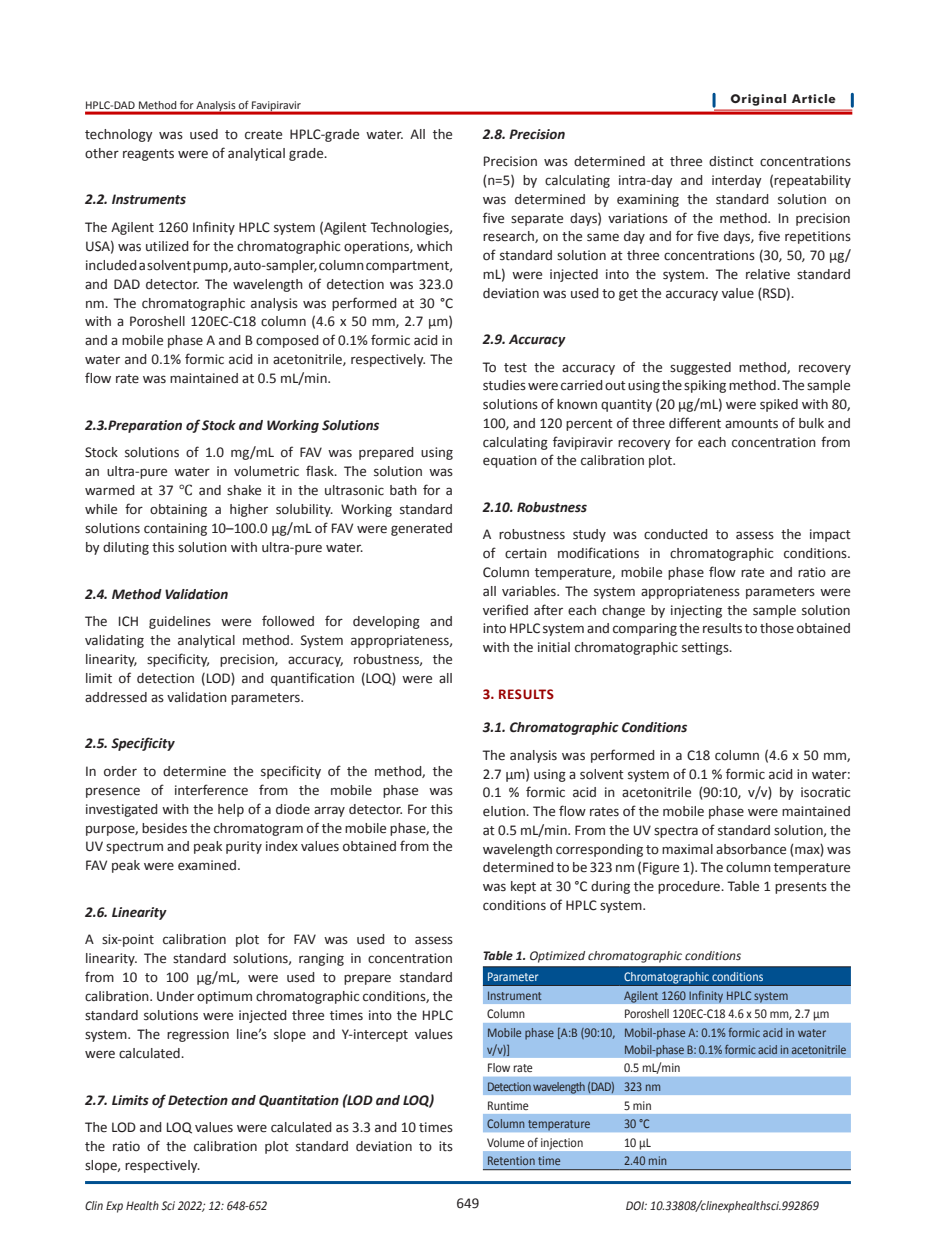
<style>
.page{position:relative;width:936px;height:1255px;background:#fff}
.page>*{position:absolute;margin:0;border:0;box-sizing:border-box;transform-origin:0 0}
.MNormal-TR{font:15px/18.9px "Calibri";color:#231f20;text-align:justify}
.t1{font:italic 700 15px "Calibri";color:#231f20}
.t2{font:700 15px "Calibri";letter-spacing:.035em;color:#9a0000}
.TabloTxt{font:13.5px/16.5px "Calibri";color:#231f20;scale:.9 1}
.TabloH{font:italic 13.5px "Calibri";color:#231f20;scale:.9 1}
.TabloH-2{font:italic 13.5px "Calibri";color:#231f20}
.TabloTxt-2{font:13.5px "Calibri";color:#fff;scale:.9 1}
.TabloTxt-3{font:13.5px "Calibri";letter-spacing:-.04em;color:#231f20;scale:.9 1}
.t3{font:12px "Calibri";color:#231f20}
.t4{font:700 12px "Futura BT";letter-spacing:.07em;color:#231f20}
.s1{font-family:"Cambria Math"}
.s2{font-weight:700}
</style>
<div class="page">
<hr style="left:85px;top:1180px;width:765px;height:3px;background:#005090">
<hr style="left:85px;top:112px;width:767px;height:3px;background:#c80000">
<svg style="left:712px;top:94px;width:3px;height:12px"></svg>
<svg style="left:850px;top:94px;width:3px;height:12px"></svg>
<hr style="left:714px;top:110px;width:138px;height:1px;background:#c80000">
<div style="left:483px;top:967px;width:367px;height:18px;background:#005090"></div>
<svg style="left:483px;top:986px;width:367px;height:183px;fill:#a0c6ee"></svg>
<hr style="left:483px;top:966px;width:136px;height:1px;background:#231f20">
<hr style="left:619px;top:966px;width:231px;height:1px;background:#231f20">
<hr style="left:483px;top:985px;width:136px;height:1px;background:#231f20">
<hr style="left:619px;top:985px;width:231px;height:1px;background:#231f20">
<hr style="left:483px;top:1169px;width:136px;height:1px;background:#231f20">
<hr style="left:619px;top:1169px;width:231px;height:1px;background:#231f20">
<p class="t3" style="left:85px;top:98px;width:217px">HPLC-DAD Method for Analysis of Favipiravir</p>
<p class="MNormal-TR" style="left:85px;top:124px;width:369px">technology was used to create HPLC-grade water. All the other reagents were of analytical grade.</p>
<h3 class="t1" style="left:85px;top:190px;width:102px">2.2. Instruments</h3>
<p class="MNormal-TR" style="left:85px;top:217px;width:369px">The Agilent 1260 Infinity HPLC system (Agilent Technologies, USA) was utilized for the chromatographic operations, which included a solvent pump, auto-sampler, column compartment, and DAD detector. The wavelength of detection was 323.0 nm. The chromatographic analysis was performed at 30 °C with a Poroshell 120EC-C18 column (4.6 x 50 mm, 2.7 µm) and a mobile phase A and B composed of 0.1% formic acid in water and 0.1% formic acid in acetonitrile, respectively. The flow rate was maintained at 0.5 mL/min.</p>
<h3 class="t1" style="left:85px;top:415px;width:296px">2.3.Preparation of Stock and Working Solutions</h3>
<p class="MNormal-TR" style="left:85px;top:442px;width:369px">Stock solutions of 1.0 mg/mL of FAV was prepared using an ultra-pure water in volumetric flask. The solution was warmed at 37 <span class="s1">℃</span> and shake it in the ultrasonic bath for a while for obtaining a higher solubility. Working standard solutions containing 10–100.0 µg/mL of FAV were generated by diluting this solution with ultra-pure water.</p>
<h3 class="t1" style="left:85px;top:584px;width:145px">2.4. Method Validation</h3>
<p class="MNormal-TR" style="left:85px;top:611px;width:369px">The ICH guidelines were followed for developing and validating the analytical method. System appropriateness, linearity, specificity, precision, accuracy, robustness, the limit of detection (LOD) and quantification (LOQ) were all addressed as validation parameters.</p>
<h3 class="t1" style="left:85px;top:734px;width:91px">2.5. Specificity</h3>
<p class="MNormal-TR" style="left:85px;top:760px;width:369px">In order to determine the specificity of the method, the presence of interference from the mobile phase was investigated with the help of a diode array detector. For this purpose, besides the chromatogram of the mobile phase, the UV spectrum and peak purity index values obtained from the FAV peak were examined.</p>
<h3 class="t1" style="left:85px;top:902px;width:83px">2.6. Linearity</h3>
<p class="MNormal-TR" style="left:85px;top:929px;width:369px">A six-point calibration plot for FAV was used to assess linearity. The standard solutions, ranging in concentration from 10 to 100 µg/mL, were used to prepare standard calibration. Under optimum chromatographic conditions, the standard solutions were injected three times into the HPLC system. The regression line’s slope and Y-intercept values were calculated.</p>
<h3 class="t1" style="left:85px;top:1090px;width:350px">2.7. Limits of Detection and Quantitation (LOD and LOQ)</h3>
<p class="MNormal-TR" style="left:85px;top:1116px;width:369px">The LOD and LOQ values were calculated as 3.3 and 10 times the ratio of the calibration plot standard deviation to its slope, respectively.</p>
<p class="t4" style="left:730px;top:92px;width:107px">Original Article</p>
<h3 class="t1" style="left:483px;top:125px;width:84px">2.8. Precision</h3>
<p class="MNormal-TR" style="left:483px;top:151px;width:369px">Precision was determined at three distinct concentrations (n=5) by calculating intra-day and interday (repeatability was determined by examining the standard solution on five separate days) variations of the method. In precision research, on the same day and for five days, five repetitions of standard solution at three concentrations (30, 50, 70 µg/ mL) were injected into the system. The relative standard deviation was used to get the accuracy value (RSD).</p>
<h3 class="t1" style="left:483px;top:330px;width:84px">2.9. Accuracy</h3>
<p class="MNormal-TR" style="left:483px;top:356px;width:369px">To test the accuracy of the suggested method, recovery studies were carried out using the spiking method. The sample solutions of known quantity (20 µg/mL) were spiked with 80, 100, and 120 percent of three different amounts of bulk and calculating favipiravir recovery for each concentration from equation of the calibration plot.</p>
<h3 class="t1" style="left:483px;top:498px;width:106px">2.10. Robustness</h3>
<p class="MNormal-TR" style="left:483px;top:524px;width:369px">A robustness study was conducted to assess the impact of certain modifications in chromatographic conditions.<br>Column temperature, mobile phase flow rate and ratio are all variables. The system appropriateness parameters were verified after each change by injecting the sample solution into HPLC system and comparing the results to those obtained with the initial chromatographic settings.</p>
<h2 class="t2" style="left:483px;top:684px;width:73px">3. RESULTS</h2>
<h3 class="t1" style="left:483px;top:718px;width:206px">3.1. Chromatographic Conditions</h3>
<p class="MNormal-TR" style="left:483px;top:744px;width:369px">The analysis was performed in a C18 column (4.6 x 50 mm, 2.7 µm) using a solvent system of 0.1 % formic acid in water:<br>0.1 % formic acid in acetonitrile (90:10, v/v) by isocratic elution. The flow rates of the mobile phase were maintained at 0.5 mL/min. From the UV spectra of standard solution, the wavelength corresponding to maximal absorbance (max) was determined to be 323 nm (Figure 1). The column temperature was kept at 30 °C during the procedure. Table 1 presents the conditions of HPLC system.</p>
<p class="TabloH-2" style="left:483px;top:946px;width:260px"><span class="s2">Table 1.</span> Optimized chromatographic conditions</p>
<p class="TabloTxt-2" style="left:487px;top:968px;width:59px">Parameter</p>
<p class="TabloTxt-2" style="left:624px;top:968px;width:156px">Chromatographic conditions</p>
<p class="TabloTxt" style="left:487px;top:986px;width:62px">Instrument</p>
<p class="TabloTxt" style="left:624px;top:986px;width:184px">Agilent 1260 Infinity HPLC system</p>
<p class="TabloTxt" style="left:487px;top:1005px;width:44px">Column</p>
<p class="TabloTxt" style="left:624px;top:1005px;width:230px">Poroshell 120EC-C18 4.6 x 50 mm, 2.7 µm</p>
<p class="TabloTxt" style="left:487px;top:1023px;width:144px">Mobile phase [A:B (90:10, v/v)]</p>
<p class="TabloTxt" style="left:624px;top:1023px;width:226px">Mobil-phase A: 0.1% formic acid in water</p>
<p class="TabloTxt" style="left:624px;top:1040px;width:249px">Mobil-phase B: 0.1% formic acid in acetonitrile</p>
<p class="TabloTxt" style="left:487px;top:1058px;width:52px">Flow rate</p>
<p class="TabloTxt" style="left:624px;top:1058px;width:64px">0.5 mL/min</p>
<p class="TabloTxt-3" style="left:487px;top:1077px;width:143px">Detection wavelength (DAD)</p>
<p class="TabloTxt" style="left:624px;top:1077px;width:43px">323 nm</p>
<p class="TabloTxt" style="left:487px;top:1096px;width:48px">Runtime</p>
<p class="TabloTxt" style="left:624px;top:1096px;width:32px">5 min</p>
<p class="TabloTxt" style="left:487px;top:1114px;width:116px">Column temperature</p>
<p class="TabloTxt" style="left:624px;top:1114px;width:30px">30 °C</p>
<p class="TabloTxt" style="left:487px;top:1133px;width:108px">Volume of injection</p>
<p class="TabloTxt" style="left:624px;top:1133px;width:31px">10 µL</p>
<p class="TabloTxt" style="left:487px;top:1151px;width:83px">Retention time</p>
<p class="TabloTxt" style="left:624px;top:1151px;width:49px">2.40 min</p>
<p class="TabloH" style="left:85px;top:1197px;width:204px">Clin Exp Health Sci 2022; 12: 648-652</p>
<p class="MNormal-TR" style="left:456px;top:1192px;width:24px">649</p>
<p class="TabloH" style="left:625px;top:1197px;width:216px">DOI: 10.33808/clinexphealthsci.992869</p>
</div>
